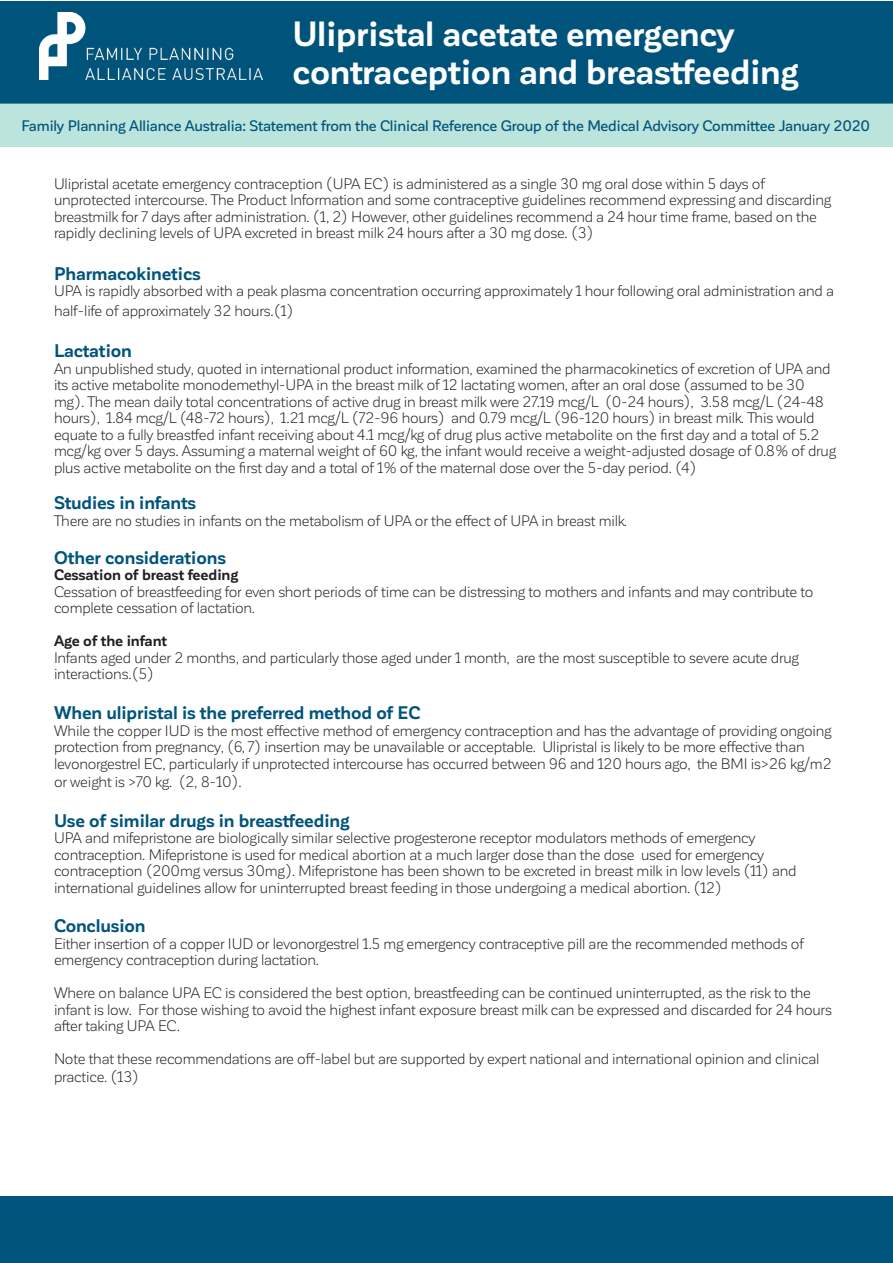
<style>
.page{position:relative;width:893px;height:1263px;background:#fff}
.page>*{position:absolute;margin:0;border:0;box-sizing:border-box;transform-origin:0 0}
.t1{font:700 34.5px/38px "Corporative Sans";letter-spacing:-.01em;color:#fff}
.t2{font:700 18px "Corporative Sans";letter-spacing:-.01em;color:#00547b}
.t3{font:15px/16.5px "Corporative Sans";letter-spacing:-.015em;color:#231f20}
.t4{font:500 15px "Corporative Sans";letter-spacing:-.01em;color:#00547b}
.t5{font:700 15px "Corporative Sans";letter-spacing:-.01em;color:#231f20}
</style>
<div class="page">
<div style="left:0;top:1px;width:893px;height:102px;background:#00547b"></div>
<img style="left:39px;top:13px;width:223px;height:67px">
<div style="left:0;top:1196px;width:893px;height:67px;background:#00547b"></div>
<div style="left:0;top:104px;width:893px;height:43px;background:#bbe4dc"></div>
<h1 class="t1" style="left:292px;top:15px;width:508px">Ulipristal acetate emergency contraception and breastfeeding</h1>
<p class="t4" style="left:21px;top:118px;width:850px">Family Planning Alliance Australia: Statement from the Clinical Reference Group of the Medical Advisory Committee January 2020</p>
<p class="t3" style="left:54px;top:175px;width:779px">Ulipristal acetate emergency contraception (UPA EC) is administered as a single 30 mg oral dose within 5 days of unprotected intercourse. The Product Information and some contraceptive guidelines recommend expressing and discarding breastmilk for 7 days after administration. (1, 2) However, other guidelines recommend a 24 hour time frame, based on the rapidly declining levels of UPA excreted in breast milk 24 hours after a 30 mg dose. (3)</p>
<p class="t2" style="left:54px;top:263px;width:148px">Pharmacokinetics</p>
<p class="t3" style="left:54px;top:281px;width:781px;line-height:19.8px">UPA is rapidly absorbed with a peak plasma concentration occurring approximately 1 hour following oral administration and a half-life of approximately 32 hours.(1)</p>
<p class="t2" style="left:54px;top:341px;width:79px">Lactation</p>
<p class="t3" style="left:54px;top:360px;width:784px">An unpublished study, quoted in international product information, examined the pharmacokinetics of excretion of UPA and its active metabolite monodemethyl-UPA in the breast milk of 12 lactating women, after an oral dose (assumed to be 30 mg). The mean daily total concentrations of active drug in breast milk were 27.19 mcg/L (0-24 hours), 3.58 mcg/L (24-48 hours), 1.84 mcg/L (48-72 hours), 1.21 mcg/L (72-96 hours) and 0.79 mcg/L (96-120 hours) in breast milk. This would equate to a fully breastfed infant receiving about 4.1 mcg/kg of drug plus active metabolite on the first day and a total of 5.2 mcg/kg over 5 days. Assuming a maternal weight of 60 kg, the infant would receive a weight-adjusted dosage of 0.8% of drug plus active metabolite on the first day and a total of 1% of the maternal dose over the 5-day period. (4)</p>
<p class="t2" style="left:54px;top:493px;width:143px">Studies in infants</p>
<p class="t3" style="left:54px;top:512px;width:575px">There are no studies in infants on the metabolism of UPA or the effect of UPA in breast milk.</p>
<p class="t2" style="left:54px;top:548px;width:173px">Other considerations</p>
<p class="t5" style="left:54px;top:567px;width:186px">Cessation of breast feeding</p>
<p class="t3" style="left:54px;top:583px;width:761px">Cessation of breastfeeding for even short periods of time can be distressing to mothers and infants and may contribute to complete cessation of lactation.</p>
<p class="t5" style="left:54px;top:633px;width:115px">Age of the infant</p>
<p class="t3" style="left:54px;top:649px;width:746px">Infants aged under 2 months, and particularly those aged under 1 month, are the most susceptible to severe acute drug interactions.(5)</p>
<p class="t2" style="left:54px;top:703px;width:368px">When ulipristal is the preferred method of EC</p>
<p class="t3" style="left:54px;top:722px;width:779px">While the copper IUD is the most effective method of emergency contraception and has the advantage of providing ongoing protection from pregnancy, (6, 7) insertion may be unavailable or acceptable. Ulipristal is likely to be more effective than levonorgestrel EC, particularly if unprotected intercourse has occurred between 96 and 120 hours ago, the BMI is&gt;26 kg/m2</p>
<p class="t3" style="left:54px;top:773px;width:189px">or weight is &gt;70 kg. (2, 8-10).</p>
<p class="t2" style="left:54px;top:810px;width:297px">Use of similar drugs in breastfeeding</p>
<p class="t3" style="left:54px;top:830px;width:744px">UPA and mifepristone are biologically similar selective progesterone receptor modulators methods of emergency contraception. Mifepristone is used for medical abortion at a much larger dose than the dose used for emergency contraception (200mg versus 30mg). Mifepristone has been shown to be excreted in breast milk in low levels (11) and international guidelines allow for uninterrupted breast feeding in those undergoing a medical abortion. (12)</p>
<p class="t2" style="left:54px;top:916px;width:93px">Conclusion</p>
<p class="t3" style="left:54px;top:935px;width:752px">Either insertion of a copper IUD or levonorgestrel 1.5 mg emergency contraceptive pill are the recommended methods of emergency contraception during lactation.</p>
<p class="t3" style="left:54px;top:985px;width:779px">Where on balance UPA EC is considered the best option, breastfeeding can be continued uninterrupted, as the risk to the infant is low. For those wishing to avoid the highest infant exposure breast milk can be expressed and discarded for 24 hours after taking UPA EC.</p>
<p class="t3" style="left:54px;top:1050px;width:767px;line-height:18.1px">Note that these recommendations are off-label but are supported by expert national and international opinion and clinical practice. (13)</p>
</div>
